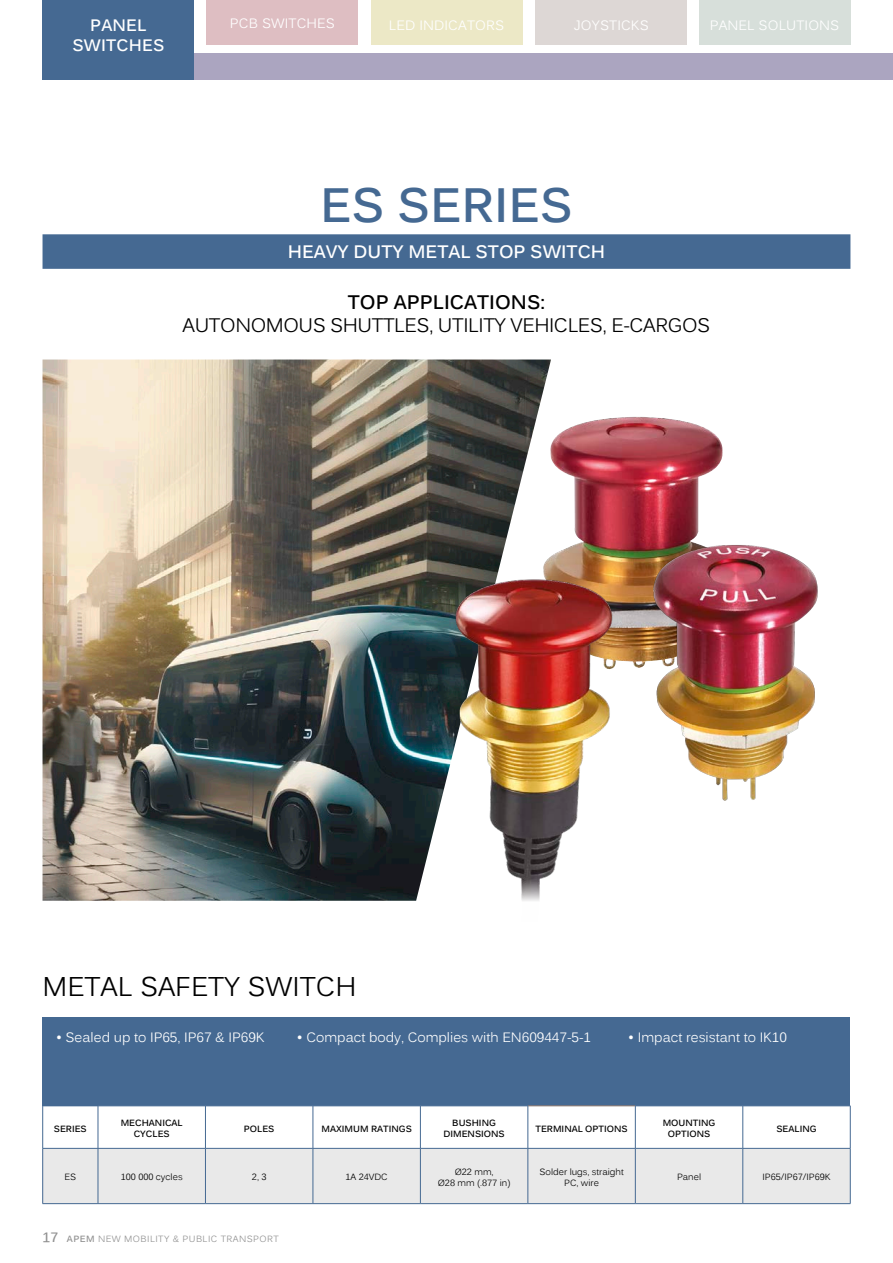
<style>
.page{position:relative;width:893px;height:1263px;background:#fff}
.page>*{position:absolute;margin:0;border:0;box-sizing:border-box;transform-origin:0 0}
.t1{font:700 48px "Kalinga";color:#456992}
.t2{font:27px "Kalinga";color:#000}
.categorie{font:19.5px "Kalinga";letter-spacing:-.02em;color:#000}
.categorie-2{font:700 19.5px "Kalinga";color:#000}
.categorie-3{font:700 18px "Kalinga";color:#fff}
.t3{font:700 16.5px "Kalinga";letter-spacing:.01em;color:#fff}
.t4{font:13.5px "Kalinga";color:#fff}
.t5{font:700 9px/10.8px "Kalinga";color:#000;text-align:center}
.t6{font:9px/10.8px "Kalinga";color:#000;text-align:center}
.t7{font:9px "Kalinga";letter-spacing:.05em;color:#919191}
.s1{font-weight:700;font-size:13.5px}
.s2{font-weight:700}
</style>
<div class="page">
<div style="left:43px;top:53px;width:850px;height:26px;background:#aba5c0"></div>
<img style="left:43px;top:359px;width:508px;height:542px">
<div style="left:43px;top:234px;width:807px;height:35px;background:#456992"></div>
<div style="left:43px;top:1017px;width:807px;height:118px;background:#456992"></div>
<div style="left:43px;top:1106px;width:55px;height:42px;background:#fff"></div>
<div style="left:43px;top:1148px;width:55px;height:55px;background:#e9e9e9"></div>
<svg style="left:99px;top:1106px;width:751px;height:97px;background:#f1f1f1"></svg>
<hr style="left:528px;top:1105px;width:107px;height:1px;background:#8a746b">
<hr style="left:313px;top:1106px;width:1px;height:42px;background:#456992">
<hr style="left:420px;top:1106px;width:1px;height:42px;background:#456992">
<hr style="left:528px;top:1106px;width:1px;height:42px;background:#456992">
<hr style="left:98px;top:1148px;width:107px;height:1px;background:#456992">
<hr style="left:205px;top:1148px;width:108px;height:1px;background:#456992">
<hr style="left:98px;top:1203px;width:107px;height:1px;background:#456992">
<hr style="left:205px;top:1203px;width:108px;height:1px;background:#456992">
<hr style="left:313px;top:1148px;width:107px;height:1px;background:#456992">
<hr style="left:313px;top:1148px;width:1px;height:55px;background:#456992">
<hr style="left:313px;top:1203px;width:107px;height:1px;background:#456992">
<hr style="left:420px;top:1148px;width:108px;height:1px;background:#456992">
<hr style="left:420px;top:1148px;width:1px;height:55px;background:#456992">
<hr style="left:420px;top:1203px;width:108px;height:1px;background:#456992">
<hr style="left:528px;top:1148px;width:107px;height:1px;background:#456992">
<hr style="left:635px;top:1106px;width:1px;height:42px;background:#456992">
<hr style="left:742px;top:1106px;width:1px;height:42px;background:#456992">
<hr style="left:850px;top:1106px;width:1px;height:42px;background:#456992">
<hr style="left:528px;top:1148px;width:1px;height:55px;background:#456992">
<hr style="left:635px;top:1148px;width:108px;height:1px;background:#456992">
<hr style="left:635px;top:1148px;width:1px;height:55px;background:#456992">
<hr style="left:743px;top:1148px;width:107px;height:1px;background:#456992">
<hr style="left:528px;top:1203px;width:107px;height:1px;background:#456992">
<hr style="left:635px;top:1203px;width:108px;height:1px;background:#456992">
<hr style="left:742px;top:1148px;width:1px;height:55px;background:#456992">
<hr style="left:850px;top:1148px;width:1px;height:55px;background:#456992">
<hr style="left:743px;top:1203px;width:107px;height:1px;background:#456992">
<hr style="left:42px;top:1106px;width:1px;height:42px;background:#456992">
<hr style="left:98px;top:1106px;width:1px;height:42px;background:#456992">
<hr style="left:205px;top:1106px;width:1px;height:42px;background:#456992">
<hr style="left:43px;top:1148px;width:55px;height:1px;background:#456992">
<hr style="left:42px;top:1148px;width:1px;height:55px;background:#456992">
<hr style="left:98px;top:1148px;width:1px;height:55px;background:#456992">
<hr style="left:205px;top:1148px;width:1px;height:55px;background:#456992">
<hr style="left:43px;top:1203px;width:55px;height:1px;background:#456992">
<img style="left:542px;top:417px;width:181px;height:157px">
<img style="left:441px;top:574px;width:177px;height:327px">
<img style="left:618px;top:526px;width:200px;height:275px">
<div style="left:43px;top:0;width:151px;height:79px;background:#456992"></div>
<svg style="left:206px;top:0;width:645px;height:45px;background:#e1d9d0"></svg>
<p class="t3" style="left:90px;top:14px;width:58px">PANEL</p>
<p class="t4" style="left:230px;top:15px;width:106px">PCB SWITCHES</p>
<p class="t3" style="left:72px;top:34px;width:93px">SWITCHES</p>
<p class="t4" style="left:389px;top:17px;width:117px">LED INDICATORS</p>
<p class="t4" style="left:574px;top:17px;width:76px">JOYSTICKS</p>
<p class="t4" style="left:710px;top:17px;width:131px">PANEL SOLUTIONS</p>
<p class="t1" style="left:320px;top:174px;width:254px">ES SERIES</p>
<p class="categorie-3" style="left:288px;top:240px;width:319px">HEAVY DUTY METAL STOP SWITCH</p>
<p class="categorie-2" style="left:348px;top:289px;width:199px">TOP APPLICATIONS:</p>
<p class="categorie" style="left:183px;top:312px;width:529px">AUTONOMOUS SHUTTLES, UTILITY VEHICLES, E-CARGOS</p>
<p class="t2" style="left:43px;top:969px;width:315px">METAL SAFETY SWITCH</p>
<p class="t4" style="left:56px;top:1028px;width:210px">• Sealed up to IP65, IP67 &amp; IP69K</p>
<p class="t4" style="left:297px;top:1028px;width:296px">• Compact body, Complies with EN609447-5-1</p>
<p class="t4" style="left:628px;top:1028px;width:160px">• Impact resistant to IK10</p>
<p class="t5" style="left:54px;top:1124px;width:34px">SERIES</p>
<p class="t5" style="left:121px;top:1118px;width:64px">MECHANICAL<br>CYCLES</p>
<p class="t5" style="left:244px;top:1124px;width:32px">POLES</p>
<p class="t5" style="left:321px;top:1124px;width:92px">MAXIMUM RATINGS</p>
<p class="t5" style="left:443px;top:1118px;width:63px">BUSHING<br>DIMENSIONS</p>
<p class="t5" style="left:535px;top:1124px;width:94px">TERMINAL OPTIONS</p>
<p class="t5" style="left:663px;top:1118px;width:54px">MOUNTING<br>OPTIONS</p>
<p class="t5" style="left:776px;top:1124px;width:42px">SEALING</p>
<p class="t6" style="left:65px;top:1173px;width:13px">ES</p>
<p class="t6" style="left:121px;top:1173px;width:63px">100 000 cycles</p>
<p class="t6" style="left:252px;top:1173px;width:16px">2, 3</p>
<p class="t6" style="left:346px;top:1173px;width:44px">1A 24VDC</p>
<p class="t6" style="left:438px;top:1167px;width:74px">Ø22 mm,<br>Ø28 mm (.877 in)</p>
<p class="t6" style="left:540px;top:1167px;width:86px">Solder lugs, straight<br>PC, wire</p>
<p class="t6" style="left:677px;top:1173px;width:26px">Panel</p>
<p class="t6" style="left:763px;top:1173px;width:70px">IP65/IP67/IP69K</p>
<p class="t7" style="left:43px;top:1233px;width:238px"><span class="s1">17</span> <span class="s2">APEM</span> NEW MOBILITY &amp; PUBLIC TRANSPORT</p>
</div>
